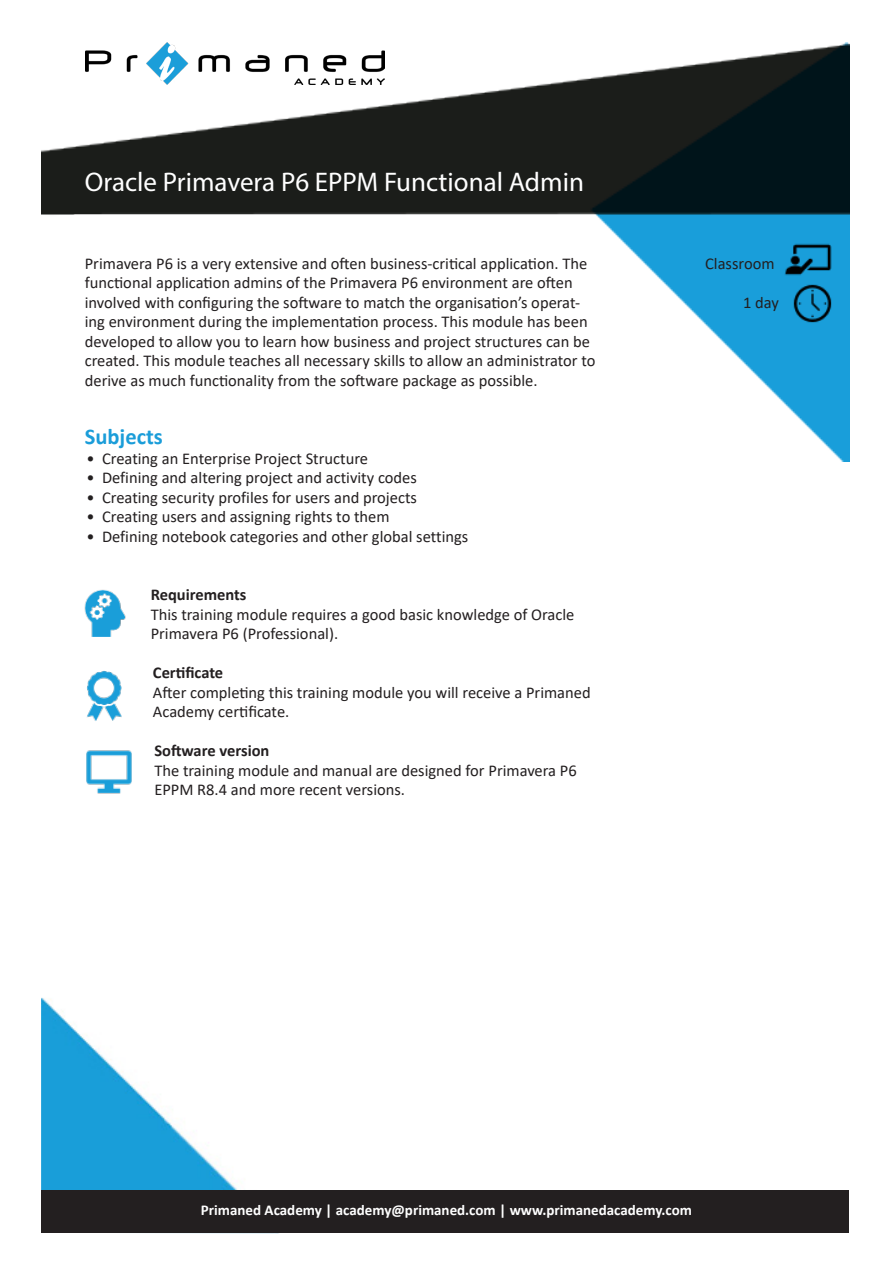
<style>
.page{position:relative;width:893px;height:1263px;background:#fff}
.page>*{position:absolute;margin:0;border:0;box-sizing:border-box;transform-origin:0 0}
.t1{font:27px "Myriad Pro";color:#fff}
.t2{font:700 22.5px "Calibri";color:#1b9dd9}
.t3{font:16.5px/19.5px "Calibri";color:#231f20}
.t4{font:700 16.5px "Calibri";color:#231f20}
.t5{font:700 15px "Calibri";color:#fff}
</style>
<div class="page">
<img style="left:41px;top:43px;width:808px;height:418px">
<img style="left:41px;top:998px;width:239px;height:193px">
<div style="left:41px;top:1191px;width:808px;height:42px;background:#231f20"></div>
<img style="left:783px;top:235px;width:48px;height:48px">
<img style="left:790px;top:280px;width:44px;height:45px">
<img style="left:85px;top:43px;width:299px;height:42px">
<img style="left:86px;top:750px;width:46px;height:44px">
<img style="left:84px;top:590px;width:42px;height:47px">
<img style="left:87px;top:671px;width:35px;height:50px">
<p class="t1" style="left:85px;top:165px;width:501px">Oracle Primavera P6 EPPM Functional Admin</p>
<p class="t3" style="left:85px;top:253px;width:512px">Primavera P6 is a very extensive and often business-critical application. The functional application admins of the Primavera P6 environment are often involved with configuring the software to match the organisation’s operat&shy;ing environment during the implementation process. This module has been developed to allow you to learn how business and project structures can be created. This module teaches all necessary skills to allow an administrator to derive as much functionality from the software package as possible.</p>
<p class="t2" style="left:85px;top:421px;width:80px">Subjects</p>
<p class="t3" style="left:86px;top:448px;width:283px">• Creating an Enterprise Project Structure</p>
<p class="t3" style="left:86px;top:467px;width:332px">• Defining and altering project and activity codes</p>
<p class="t3" style="left:86px;top:487px;width:332px">• Creating security profiles for users and projects</p>
<p class="t3" style="left:86px;top:506px;width:305px">• Creating users and assigning rights to them</p>
<p class="t3" style="left:86px;top:526px;width:383px">• Defining notebook categories and other global settings</p>
<p class="t4" style="left:151px;top:583px;width:97px">Requirements</p>
<p class="t3" style="left:151px;top:604px;width:425px">This training module requires a good basic knowledge of Oracle<br>Primavera P6 (Professional).</p>
<p class="t4" style="left:153px;top:661px;width:72px">Certificate</p>
<p class="t3" style="left:153px;top:682px;width:439px">After completing this training module you will receive a Primaned<br>Academy certificate.</p>
<p class="t4" style="left:154px;top:739px;width:117px">Software version</p>
<p class="t3" style="left:154px;top:760px;width:424px">The training module and manual are designed for Primavera P6<br>EPPM R8.4 and more recent versions.</p>
<p class="t3" style="left:705px;top:253px;width:71px">Classroom</p>
<p class="t3" style="left:743px;top:292px;width:37px">1 day</p>
<p class="t5" style="left:201px;top:1200px;width:493px">Primaned Academy | academy@primaned.com | www.primanedacademy.com</p>
</div>
